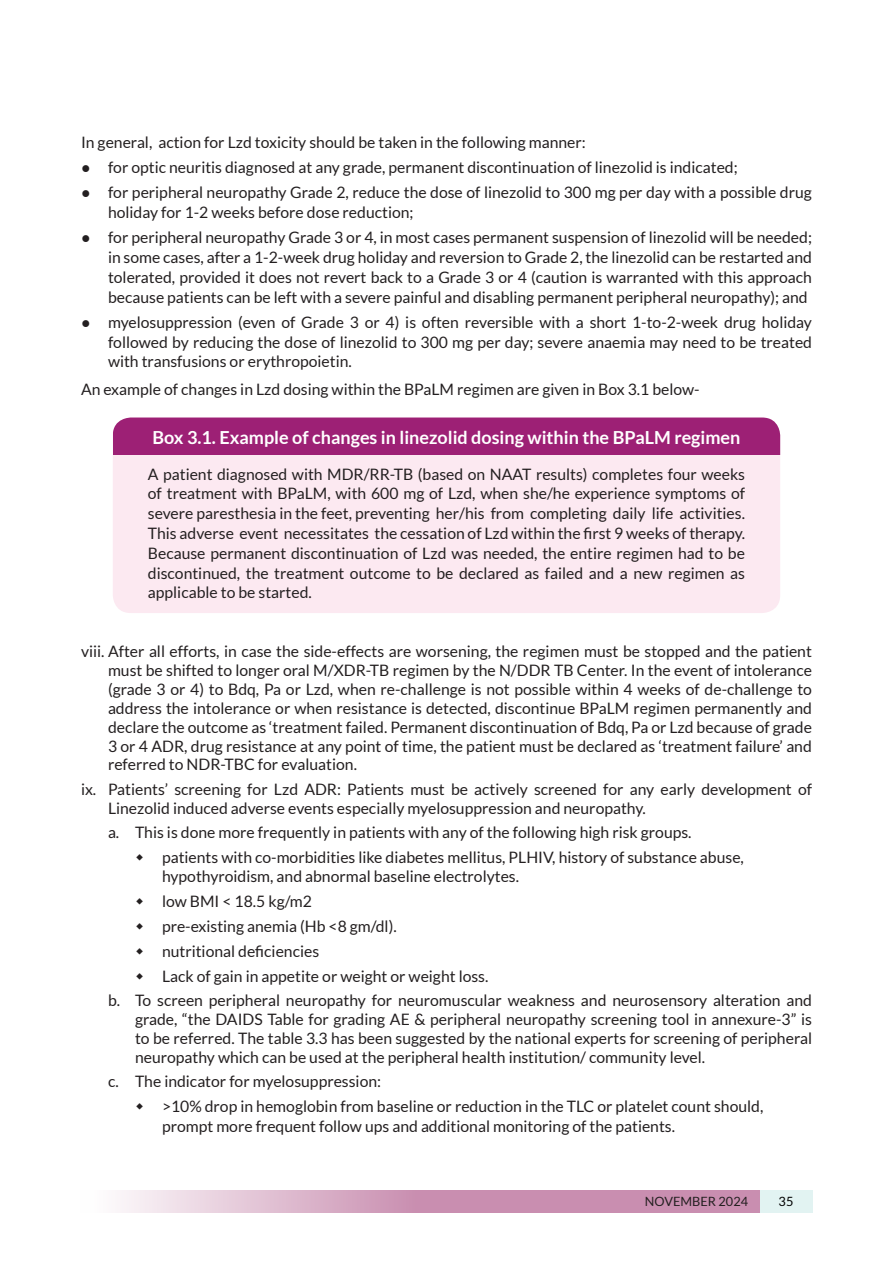
<style>
.page{position:relative;width:893px;height:1263px;background:#fff}
.page>*{position:absolute;margin:0;border:0;box-sizing:border-box;transform-origin:0 0}
.Sub_sub_sub_Head{font:700 18px "Lato";color:#fff}
.Running_numbering_te{font:15.75px/18.9px "Lato";color:#231f20}
.Running_Text{font:15.75px/19.8px "Lato";color:#231f20;text-align:justify}
.t1{font:12.75px "Lato";color:#231f20}
.t2{font:12.75px "Lato";color:#000}
.s1{font-family:"Trebuchet MS"}
</style>
<div class="page">
<svg style="left:120px;top:1190px;width:640px;height:22px;background:#d4a5c0"></svg>
<div style="left:760px;top:1190px;width:52px;height:22px;background:#e2f3f2"></div>
<div style="left:113px;top:417px;width:667px;height:196px;background:#fce9f1;border-radius:18px"></div>
<div style="left:113px;top:417px;width:667px;height:38px;background:#9d2075"></div>
<p class="Running_Text" style="left:81px;top:132px;width:506px">In general, action for Lzd toxicity should be taken in the following manner:</p>
<p class="Running_numbering_te" style="left:81px;top:158px;width:658px"><span class="s1">●</span> for optic neuritis diagnosed at any grade, permanent discontinuation of linezolid is indicated;</p>
<p class="Running_numbering_te" style="left:108px;top:182px;width:705px;line-height:19.8px;text-indent:-27px"><span class="s1">●</span> for peripheral neuropathy Grade 2, reduce the dose of linezolid to 300 mg per day with a possible drug holiday for 1-2 weeks before dose reduction;</p>
<p class="Running_numbering_te" style="left:108px;top:227px;width:705px;line-height:19.8px;text-align:justify;text-indent:-27px"><span class="s1">●</span> for peripheral neuropathy Grade 3 or 4, in most cases permanent suspension of linezolid will be needed; in some cases, after a 1-2-week drug holiday and reversion to Grade 2, the linezolid can be restarted and tolerated, provided it does not revert back to a Grade 3 or 4 (caution is warranted with this approach because patients can be left with a severe painful and disabling permanent peripheral neuropathy); and</p>
<p class="Running_numbering_te" style="left:108px;top:312px;width:706px;line-height:19.8px;text-align:justify;text-indent:-27px"><span class="s1">●</span> myelosuppression (even of Grade 3 or 4) is often reversible with a short 1-to-2-week drug holiday followed by reducing the dose of linezolid to 300 mg per day; severe anaemia may need to be treated with transfusions or erythropoietin.</p>
<p class="Running_Text" style="left:81px;top:379px;width:620px">An example of changes in Lzd dosing within the BPaLM regimen are given in Box 3.1 below-</p>
<p class="Sub_sub_sub_Head" style="left:152px;top:427px;width:589px">Box 3.1. Example of changes in linezolid dosing within the BPaLM regimen</p>
<p class="Running_Text" style="left:148px;top:464px;width:599px">A patient diagnosed with MDR/RR-TB (based on NAAT results) completes four weeks of treatment with BPaLM, with 600 mg of Lzd, when she/he experience symptoms of severe paresthesia in the feet, preventing her/his from completing daily life activities.<br>This adverse event necessitates the cessation of Lzd within the first 9 weeks of therapy.<br>Because permanent discontinuation of Lzd was needed, the entire regimen had to be discontinued, the treatment outcome to be declared as failed and a new regimen as applicable to be started.</p>
<p class="Running_numbering_te" style="left:108px;top:642px;width:705px;text-align:justify;text-indent:-27px">viii. After all efforts, in case the side-effects are worsening, the regimen must be stopped and the patient must be shifted to longer oral M/XDR-TB regimen by the N/DDR TB Center. In the event of intolerance (grade 3 or 4) to Bdq, Pa or Lzd, when re-challenge is not possible within 4 weeks of de-challenge to address the intolerance or when resistance is detected, discontinue BPaLM regimen permanently and declare the outcome as ‘treatment failed. Permanent discontinuation of Bdq, Pa or Lzd because of grade 3 or 4 ADR, drug resistance at any point of time, the patient must be declared as ‘treatment failure’ and referred to NDR-TBC for evaluation.</p>
<p class="Running_numbering_te" style="left:108px;top:779px;width:705px;text-indent:-27px">ix. Patients’ screening for Lzd ADR: Patients must be actively screened for any early development of<br>Linezolid induced adverse events especially myelosuppression and neuropathy.</p>
<p class="Running_numbering_te" style="left:108px;top:823px;width:585px">a. This is done more frequently in patients with any of the following high risk groups.</p>
<p class="Running_numbering_te" style="left:162px;top:847px;width:583px;line-height:19.5px">patients with co-morbidities like diabetes mellitus, PLHIV, history of substance abuse, hypothyroidism, and abnormal baseline electrolytes.</p>
<p class="Running_numbering_te" style="left:162px;top:892px;width:151px">low BMI &lt; 18.5 kg/m2</p>
<p class="Running_numbering_te" style="left:162px;top:917px;width:236px">pre-existing anemia (Hb &lt;8 gm/dl).</p>
<p class="Running_numbering_te" style="left:162px;top:942px;width:159px">nutritional deficiencies</p>
<p class="Running_numbering_te" style="left:162px;top:967px;width:328px">Lack of gain in appetite or weight or weight loss.</p>
<p class="Running_numbering_te" style="left:135px;top:991px;width:678px;text-align:justify;text-indent:-27px">b. To screen peripheral neuropathy for neuromuscular weakness and neurosensory alteration and grade, “the DAIDS Table for grading AE &amp; peripheral neuropathy screening tool in annexure-3” is to be referred. The table 3.3 has been suggested by the national experts for screening of peripheral neuropathy which can be used at the peripheral health institution/ community level.</p>
<p class="Running_numbering_te" style="left:108px;top:1072px;width:275px">c. The indicator for myelosuppression:</p>
<p class="Running_numbering_te" style="left:162px;top:1097px;width:603px;line-height:19.5px">&gt;10% drop in hemoglobin from baseline or reduction in the TLC or platelet count should, prompt more frequent follow ups and additional monitoring of the patients.</p>
<p class="t1" style="left:645px;top:1194px;width:105px">NOVEMBER 2024</p>
<p class="t2" style="left:779px;top:1194px;width:16px">35</p>
</div>
